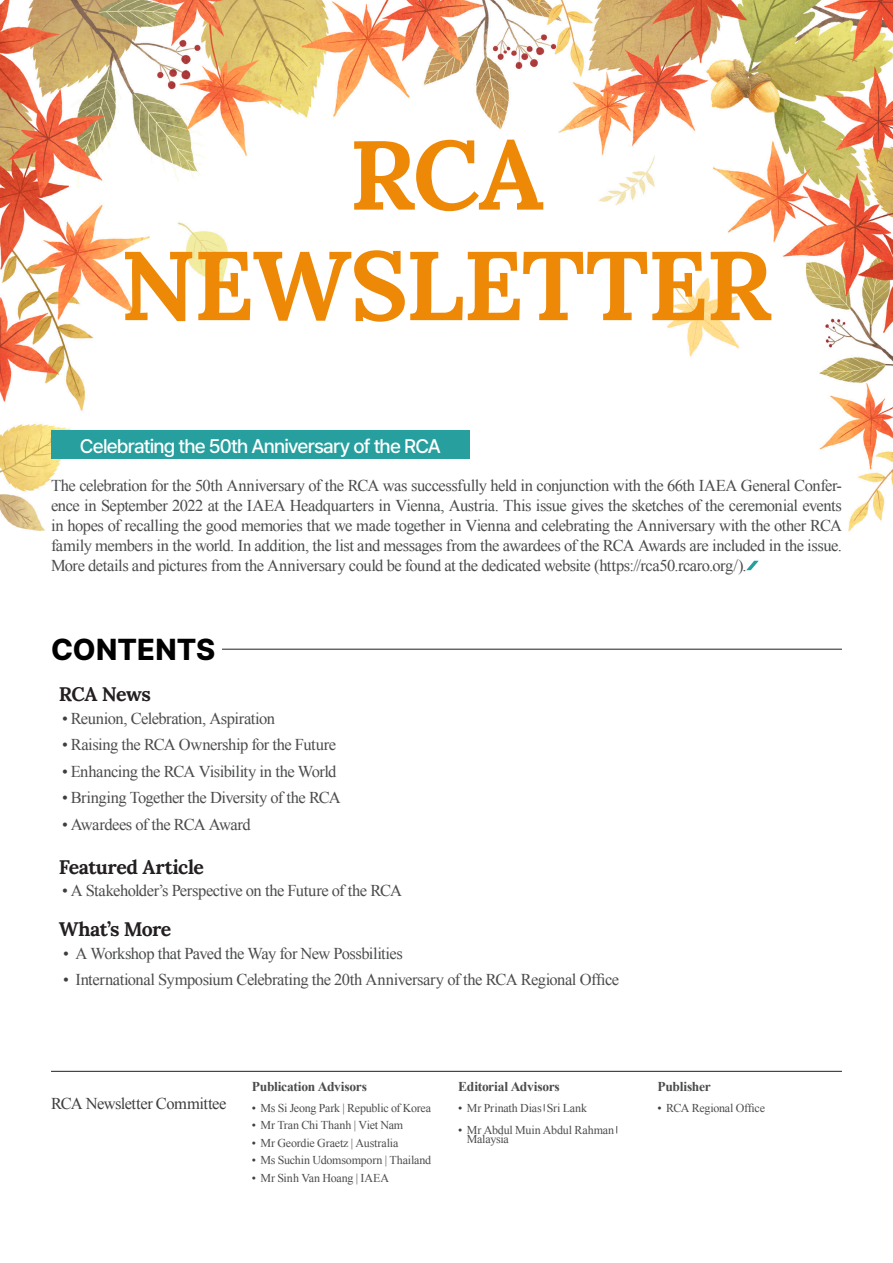
<style>
.page{position:relative;width:893px;height:1263px;background:#fff}
.page>*{position:absolute;margin:0;border:0;box-sizing:border-box;transform-origin:0 0}
.t1{font:700 97.5px "Lora";letter-spacing:-.02em;color:#ed8907}
.본문{font:800 30px "Pretendard";color:#000}
.t2{font:500 19.5px "Pretendard";letter-spacing:-.04em;color:#fff}
.본문-2{font:700 19.5px "Lora";letter-spacing:-.025em;color:#231f20}
.본문-3{font:16.5px/19.8px "Times New Roman";letter-spacing:-.03em;color:#4b4c4d;text-align:justify}
.본문-4{font:16.5px "Times New Roman";letter-spacing:-.03em;color:#3e3e3f}
.본문-5{font:700 13.5px "Times New Roman";letter-spacing:-.02em;color:#4b4c4d}
.t3{font:12px/9px "Times New Roman";letter-spacing:-.015em;color:#4b4c4d}
.s1{color:#3e3e3f}
</style>
<div class="page">
<img style="left:0;top:0;width:893px;height:571px">
<svg style="left:746px;top:561px;width:13px;height:9px"></svg>
<div style="left:51px;top:430px;width:419px;height:28px;background:#269f9e"></div>
<hr style="left:222px;top:649px;width:620px;height:1px;background:#231f20">
<hr style="left:51px;top:1071px;width:791px;height:1px;background:#231f20">
<p class="t1" style="left:349px;top:112px;width:196px">RCA</p>
<p class="t1" style="left:120px;top:222px;width:654px">NEWSLETTER</p>
<p class="t2" style="left:80px;top:432px;width:363px">Celebrating the 50th Anniversary of the RCA</p>
<p class="본문-3" style="left:51px;top:476px;width:792px">The celebration for the 50th Anniversary of the RCA was successfully held in conjunction with the 66th IAEA General Confer&shy;ence in September 2022 at the IAEA Headquarters in Vienna, Austria. This issue gives the sketches of the ceremonial events in hopes of recalling the good memories that we made together in Vienna and celebrating the Anniversary with the other RCA family members in the world. In addition, the list and messages from the awardees of the RCA Awards are included in the issue.<br>More details and pictures from the Anniversary could be found at the dedicated website (https://rca50.rcaro.org/).</p>
<p class="본문" style="left:51px;top:627px;width:166px">CONTENTS</p>
<p class="본문-2" style="left:59px;top:681px;width:94px">RCA News</p>
<p class="본문-3" style="left:62px;top:708px;width:214px"><span class="s1">•</span> Reunion, Celebration, Aspiration</p>
<p class="본문-3" style="left:62px;top:735px;width:276px"><span class="s1">•</span> Raising the RCA Ownership for the Future</p>
<p class="본문-3" style="left:62px;top:761px;width:276px"><span class="s1">•</span> Enhancing the RCA Visibility in the World</p>
<p class="본문-3" style="left:62px;top:788px;width:280px"><span class="s1">•</span> Bringing Together the Diversity of the RCA</p>
<p class="본문-3" style="left:62px;top:814px;width:190px"><span class="s1">•</span> Awardees of the RCA Award</p>
<p class="본문-2" style="left:59px;top:854px;width:147px">Featured Article</p>
<p class="본문-3" style="left:62px;top:880px;width:341px"><span class="s1">•</span> A Stakeholder’s Perspective on the Future of the RCA</p>
<p class="본문-2" style="left:59px;top:917px;width:114px">What’s More</p>
<p class="본문-3" style="left:63px;top:943px;width:341px"><span class="s1">•</span> A Workshop that Paved the Way for New Possbilities</p>
<p class="본문-3" style="left:63px;top:969px;width:557px"><span class="s1">•</span> International Symposium Celebrating the 20th Anniversary of the RCA Regional Office</p>
<p class="본문-4" style="left:51px;top:1092px;width:177px">RCA Newsletter Committee</p>
<p class="본문-5" style="left:252px;top:1077px;width:117px">Publication Advisors</p>
<p class="t3" style="left:252px;top:1103px;width:181px"><span class="s1">•</span> Ms Si Jeong Park | Republic of Korea</p>
<p class="t3" style="left:252px;top:1120px;width:153px"><span class="s1">•</span> Mr Tran Chi Thanh | Viet Nam</p>
<p class="t3" style="left:252px;top:1138px;width:148px"><span class="s1">•</span> Mr Geordie Graetz | Australia</p>
<p class="t3" style="left:252px;top:1155px;width:181px"><span class="s1">•</span> Ms Suchin Udomsomporn | Thailand</p>
<p class="t3" style="left:252px;top:1173px;width:139px"><span class="s1">•</span> Mr Sinh Van Hoang | IAEA</p>
<p class="본문-5" style="left:458px;top:1077px;width:103px">Editorial Advisors</p>
<p class="t3" style="left:458px;top:1103px;width:131px"><span class="s1">•</span> Mr Prinath Dias Sri Lank</p>
<p class="t3" style="left:467px;top:1125px;width:149px;text-indent:-9px"><span class="s1">•</span> Mr Abdul Muin Abdul Rahman<br>Malaysia</p>
<p class="본문-5" style="left:657px;top:1077px;width:55px">Publisher</p>
<p class="t3" style="left:657px;top:1103px;width:109px"><span class="s1">•</span> RCA Regional Office</p>
</div>
